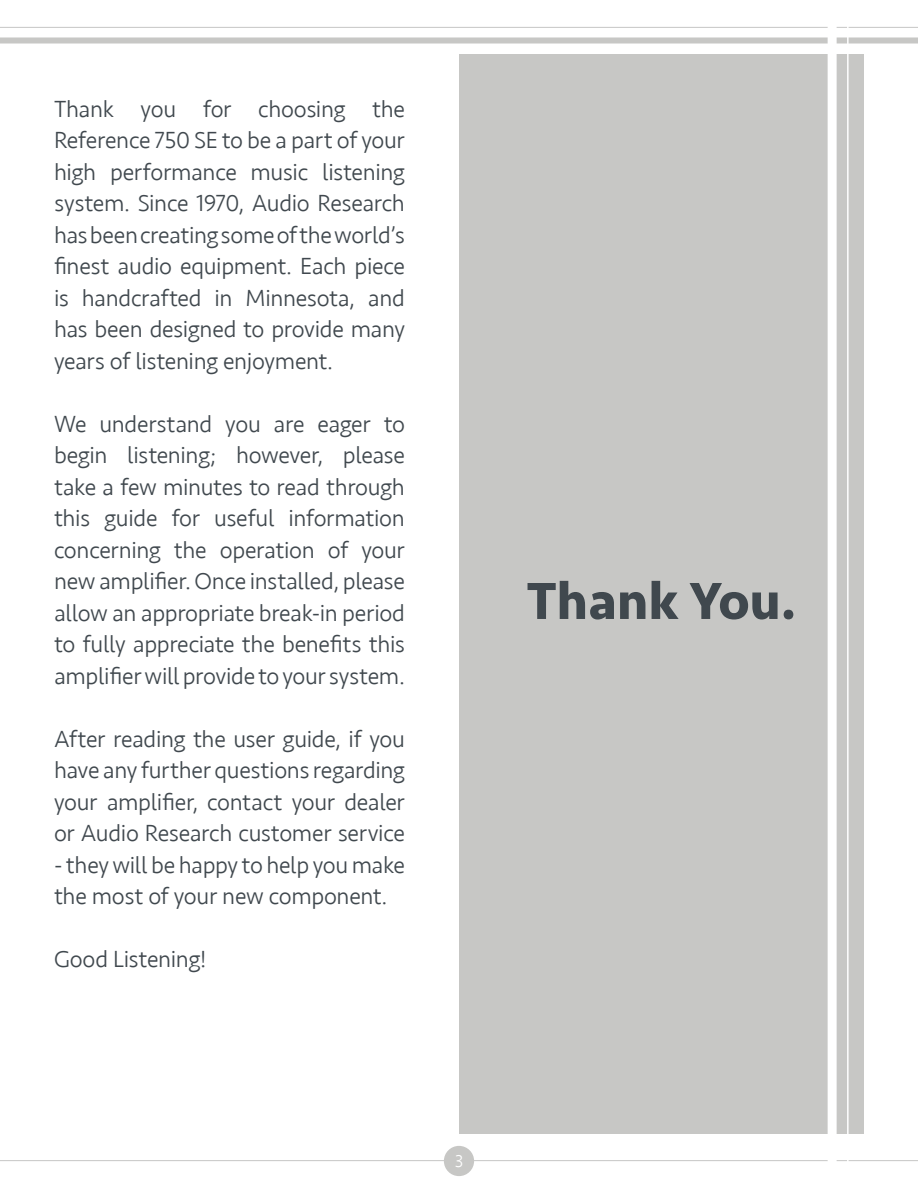
<style>
.page{position:relative;width:918px;height:1188px;background:#fff}
.page>*{position:absolute;margin:0;border:0;box-sizing:border-box;transform-origin:0 0}
.t1{font:700 54px "Seravek";color:#40484e}
.t2{font:300 24px/31.5px "Seravek";letter-spacing:-.015em;color:#40484e;text-align:justify}
.t3{font:300 18px "Seravek";color:#fff}
</style>
<div class="page">
<div style="left:0;top:38px;width:918px;height:6px;background:#c7c7c5"></div>
<hr style="left:0;top:27px;width:918px;height:1px;background:#c7c7c5">
<hr style="left:0;top:1160px;width:918px;height:1px;background:#c7c7c5">
<div style="left:444px;top:1146px;width:30px;height:30px;background:#c7c7c5;border-radius:50%"></div>
<div style="left:459px;top:54px;width:405px;height:1080px;background:#c7c7c5"></div>
<div style="left:828px;top:0;width:9px;height:1188px;background:#fff"></div>
<hr style="left:847px;top:0;width:2px;height:1188px;background:#fff">
<p class="t2" style="left:54px;top:94px;width:353px">Thank you for choosing the Reference 750 SE to be a part of your high performance music listening system. Since 1970, Audio Research has been creating some of the world’s finest audio equipment. Each piece is handcrafted in Minnesota, and has been designed to provide many years of listening enjoyment.</p>
<p class="t2" style="left:54px;top:408px;width:353px">We understand you are eager to begin listening; however, please take a few minutes to read through this guide for useful information concerning the operation of your new amplifier. Once installed, please allow an appropriate break-in period to fully appreciate the benefits this amplifier will provide to your system.</p>
<p class="t2" style="left:54px;top:723px;width:353px">After reading the user guide, if you have any further questions regarding your amplifier, contact your dealer or Audio Research customer service</p>
<p class="t2" style="left:54px;top:849px;width:353px">- they will be happy to help you make the most of your new component.</p>
<p class="t2" style="left:54px;top:944px;width:154px">Good Listening!</p>
<h1 class="t1" style="left:527px;top:558px;width:271px">Thank You.</h1>
<p class="t3" style="left:455px;top:1150px;width:10px">3</p>
</div>
